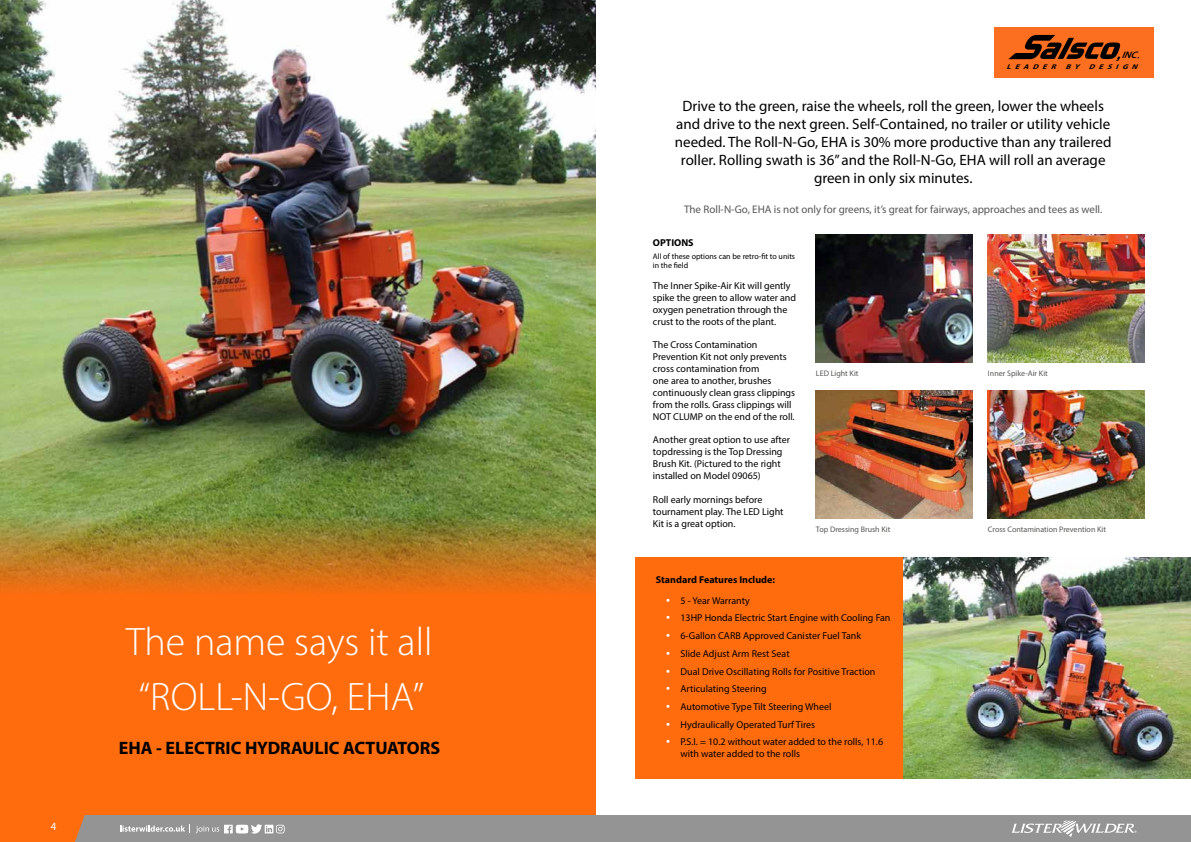
<style>
.page{position:relative;width:1191px;height:842px;background:#fff}
.page>*{position:absolute;margin:0;border:0;box-sizing:border-box;transform-origin:0 0}
.t1{font:300 39.9px/54.8px "Myriad Pro";color:#fff;text-align:center}
.t2{font:700 18px "Myriad Pro";color:#000}
.t3{font:15px/18px "Myriad Pro";color:#000;text-align:center}
.t4{font:11px "Myriad Pro";color:#575756}
.t5{font:11px "Myriad Pro";color:#fff}
.t6{font:10px/12px "Myriad Pro";color:#000}
.t7{font:700 10px "Myriad Pro";color:#000}
.t8{font:italic 600 9.5px "Myriad Pro";color:#000;scale:1.05 1}
.t9{font:8px "Myriad Pro";color:#575756}
.t10{font:8px/9.6px "Myriad Pro";color:#000}
.t11{font:italic 700 6.9px "Myriad Pro";color:#000;scale:1.16 1}
.s1{color:#fff}
</style>
<div class="page">
<div style="left:0;top:815px;width:1191px;height:27px;background:#949494"></div>
<div style="left:0;top:815px;width:85px;height:27px;background:#ff6c0e"></div>
<svg style="left:120px;top:825px;width:70px;height:8px"></svg>
<svg style="left:196px;top:824px;width:89px;height:9px"></svg>
<svg style="left:1011px;top:821px;width:125px;height:16px"></svg>
<div style="left:0;top:475px;width:595px;height:340px;background:#ff6c0e"></div>
<div style="left:636px;top:557px;width:555px;height:222px;background:#ff6c0e"></div>
<img style="left:0;top:0;width:595px;height:592px">
<img style="left:904px;top:557px;width:287px;height:222px">
<div style="left:994px;top:28px;width:159px;height:50px;background:#fc6f20"></div>
<svg style="left:1008px;top:35px;width:112px;height:26px"></svg>
<img style="left:988px;top:235px;width:156px;height:127px">
<img style="left:988px;top:390px;width:156px;height:128px">
<img style="left:816px;top:390px;width:156px;height:128px">
<img style="left:816px;top:235px;width:156px;height:127px">
<p class="t5" style="left:51px;top:820px;width:7px">4</p>
<h1 class="t1" style="left:126px;top:614px;width:308px">The name says it all “ROLL-N-GO, EHA”</h1>
<h2 class="t2" style="left:119px;top:736px;width:323px">EHA - ELECTRIC HYDRAULIC ACTUATORS</h2>
<p class="t8" style="left:1121px;top:49px;width:20px">INC</p>
<p class="t11" style="left:1006px;top:62px;width:117px">LEADER BY DESIGN</p>
<p class="t3" style="left:675px;top:97px;width:438px">Drive to the green, raise the wheels, roll the green, lower the wheels and drive to the next green. Self-Contained, no trailer or utility vehicle needed. The Roll-N-Go, EHA is 30% more productive than any trailered roller. Rolling swath is 36” and the Roll-N-Go, EHA will roll an average green in only six minutes.</p>
<p class="t4" style="left:684px;top:203px;width:420px">The Roll-N-Go, EHA is not only for greens, it’s great for fairways, approaches and tees as well.</p>
<p class="t7" style="left:653px;top:236px;width:42px">OPTIONS</p>
<p class="t10" style="left:653px;top:251px;width:144px">All of these options can be retro-fit to units in the field</p>
<p class="t6" style="left:653px;top:279px;width:145px">The Inner Spike-Air Kit will gently spike the green to allow water and oxygen penetration through the crust to the roots of the plant.</p>
<p class="t6" style="left:653px;top:338px;width:144px">The Cross Contamination<br>Prevention Kit not only prevents cross contamination from<br>one area to another, brushes continuously clean grass clippings from the rolls. Grass clippings will<br>NOT CLUMP on the end of the roll.</p>
<p class="t6" style="left:653px;top:434px;width:139px">Another great option to use after topdressing is the Top Dressing<br>Brush Kit. (Pictured to the right installed on Model 09065)</p>
<p class="t6" style="left:653px;top:493px;width:132px">Roll early mornings before tournament play. The LED Light<br>Kit is a great option.</p>
<p class="t9" style="left:816px;top:368px;width:44px">LED Light Kit</p>
<p class="t9" style="left:988px;top:368px;width:61px">Inner Spike-Air Kit</p>
<p class="t9" style="left:816px;top:524px;width:76px">Top Dressing Brush Kit</p>
<p class="t9" style="left:988px;top:524px;width:120px">Cross Contamination Prevention Kit</p>
<p class="t7" style="left:656px;top:573px;width:121px">Standard Features Include:</p>
<p class="t6" style="left:666px;top:594px;width:85px"><span class="s1">•</span> 5 - Year Warranty</p>
<p class="t6" style="left:666px;top:612px;width:226px"><span class="s1">•</span> 13HP Honda Electric Start Engine with Cooling Fan</p>
<p class="t6" style="left:666px;top:630px;width:197px"><span class="s1">•</span> 6-Gallon CARB Approved Canister Fuel Tank</p>
<p class="t6" style="left:666px;top:647px;width:125px"><span class="s1">•</span> Slide Adjust Arm Rest Seat</p>
<p class="t6" style="left:666px;top:665px;width:211px"><span class="s1">•</span> Dual Drive Oscillating Rolls for Positive Traction</p>
<p class="t6" style="left:666px;top:683px;width:102px"><span class="s1">•</span> Articulating Steering</p>
<p class="t6" style="left:666px;top:700px;width:167px"><span class="s1">•</span> Automotive Type Tilt Steering Wheel</p>
<p class="t6" style="left:666px;top:718px;width:151px"><span class="s1">•</span> Hydraulically Operated Turf Tires</p>
<p class="t6" style="left:680px;top:736px;width:204px;text-indent:-15px"><span class="s1">•</span> P.S.I. = 10.2 without water added to the rolls, 11.6 with water added to the rolls</p>
</div>
